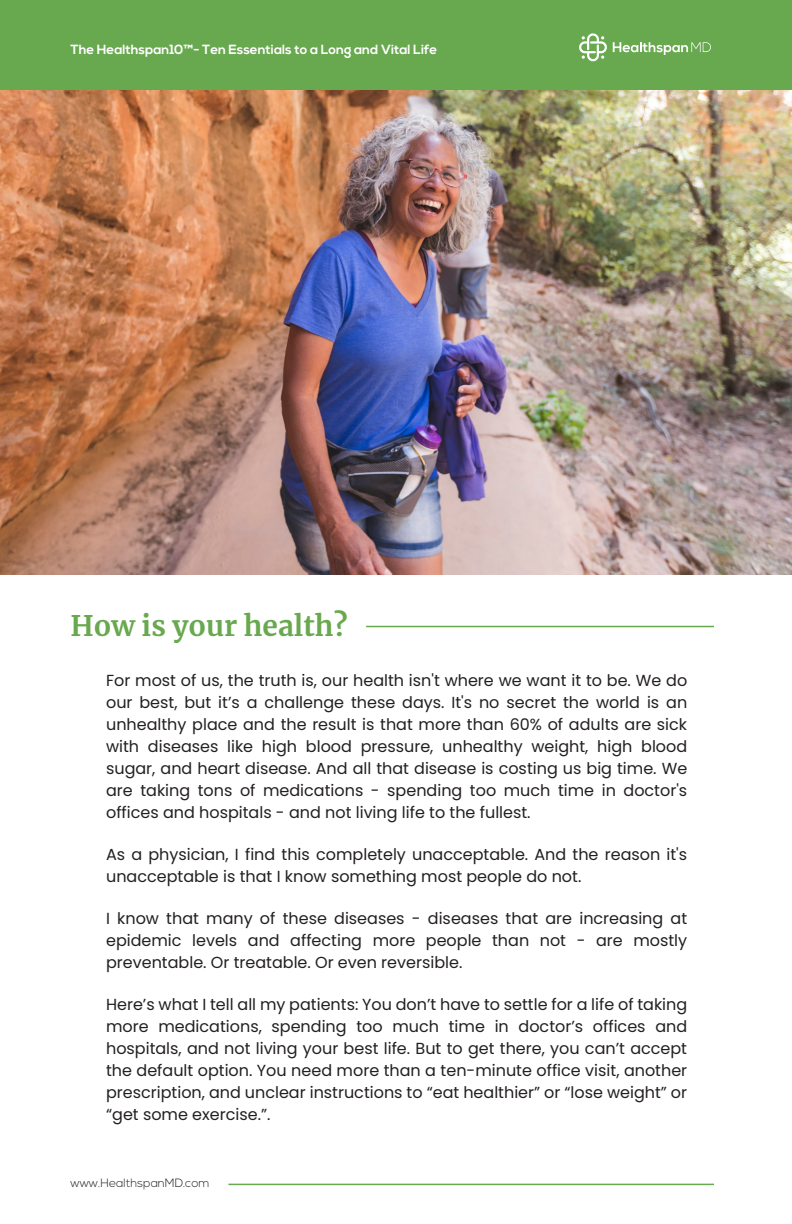
<style>
.page{position:relative;width:792px;height:1224px;background:#fff}
.page>*{position:absolute;margin:0;border:0;box-sizing:border-box;transform-origin:0 0}
.t1{font:700 28px "Merriweather";color:#68a84e}
.t2{font:16px/22px "Poppins";color:#231f20;text-align:justify}
.t3{font:700 13.4px "Nexa";color:#fff}
.t4{font:300 12px "Nexa";color:#231f20}
</style>
<div class="page">
<img style="left:0;top:90px;width:792px;height:484px">
<hr style="left:228px;top:1184px;width:486px;height:1px;background:#68a84e">
<div style="left:0;top:0;width:792px;height:90px;background:#68a84e"></div>
<svg style="left:579px;top:33px;width:132px;height:29px"></svg>
<hr style="left:366px;top:626px;width:348px;height:1px;background:#68a84e">
<p class="t3" style="left:71px;top:42px;width:368px">The Healthspan10™- Ten Essentials to a Long and Vital Life</p>
<h1 class="t1" style="left:70px;top:606px;width:279px">How is your health?</h1>
<p class="t2" style="left:106px;top:670px;width:583px">For most of us, the truth is, our health isn't where we want it to be. We do our best, but it’s a challenge these days. It's no secret the world is an unhealthy place and the result is that more than 60% of adults are sick with diseases like high blood pressure, unhealthy weight, high blood sugar, and heart disease. And all that disease is costing us big time. We are taking tons of medications - spending too much time in doctor's offices and hospitals - and not living life to the fullest.</p>
<p class="t2" style="left:106px;top:844px;width:583px">As a physician, I find this completely unacceptable. And the reason it's unacceptable is that I know something most people do not.</p>
<p class="t2" style="left:106px;top:908px;width:583px">I know that many of these diseases - diseases that are increasing at epidemic levels and affecting more people than not - are mostly preventable. Or treatable. Or even reversible.</p>
<p class="t2" style="left:106px;top:994px;width:583px">Here’s what I tell all my patients: You don’t have to settle for a life of taking more medications, spending too much time in doctor’s offices and hospitals, and not living your best life. But to get there, you can’t accept the default option. You need more than a ten-minute office visit, another prescription, and unclear instructions to “eat healthier” or “lose weight” or “get some exercise.”.</p>
<p class="t4" style="left:71px;top:1176px;width:141px">www.HealthspanMD.com</p>
</div>
